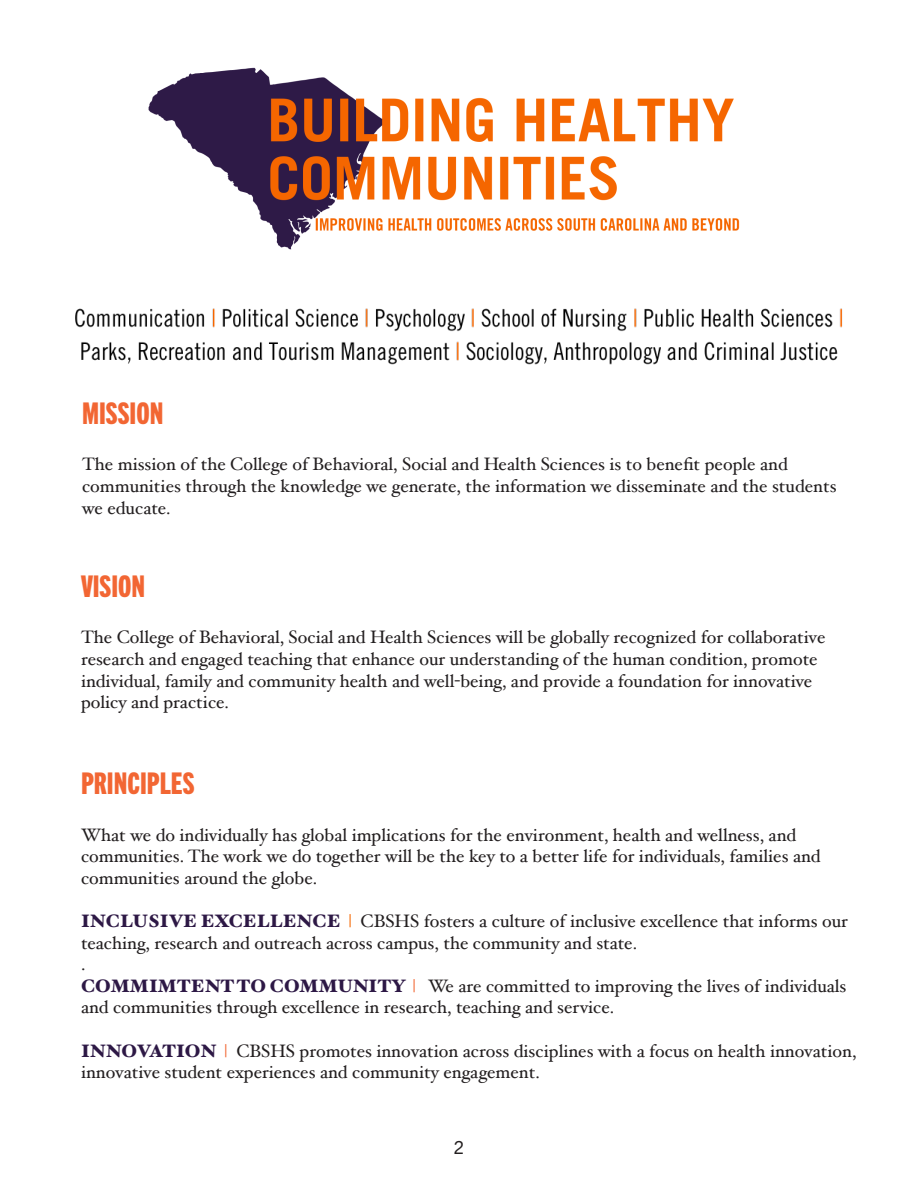
<style>
.page{position:relative;width:918px;height:1188px;background:#fff}
.page>*{position:absolute;margin:0;border:0;box-sizing:border-box;transform-origin:0 0}
.t1{font:30px "Trade Gothic Next LT Pro Hv Cm";color:#f26633}
.t2{font:18px/21.6px "Hoefler Text";color:#231f20}
.t3{font:18px "Trade Gothic Next LT Pro";color:#231f20}
.s1{font-weight:900;color:#2d1845}
.s2{color:#f56600}
.s3{color:#f26633}
</style>
<div class="page">
<img style="left:148px;top:67px;width:592px;height:183px">
<img style="left:75px;top:308px;width:768px;height:57px">
<p class="t1" style="left:82px;top:393px;width:83px">MISSION</p>
<p class="t2" style="left:82px;top:453px;width:756px">The mission of the College of Behavioral, Social and Health Sciences is to benefit people and communities through the knowledge we generate, the information we disseminate and the students we educate.</p>
<p class="t1" style="left:81px;top:566px;width:66px">VISION</p>
<p class="t2" style="left:81px;top:626px;width:746px">The College of Behavioral, Social and Health Sciences will be globally recognized for collaborative research and engaged teaching that enhance our understanding of the human condition, promote individual, family and community health and well-being, and provide a foundation for innovative policy and practice.</p>
<p class="t1" style="left:81px;top:763px;width:115px">PRINCIPLES</p>
<p class="t2" style="left:81px;top:824px;width:741px">What we do individually has global implications for the environment, health and wellness, and communities. The work we do together will be the key to a better life for individuals, families and communities around the globe.</p>
<p class="t2" style="left:81px;top:910px;width:768px"><span class="s1">INCLUSIVE EXCELLENCE</span> <span class="s2">|</span> CBSHS fosters a culture of inclusive excellence that informs our teaching, research and outreach across campus, the community and state.</p>
<p class="t2" style="left:81px;top:953px;width:6px">.</p>
<p class="t2" style="left:81px;top:975px;width:767px"><span class="s1">COMMIMTENT TO COMMUNITY</span> <span class="s3">|</span> We are committed to improving the lives of individuals and communities through excellence in research, teaching and service.</p>
<p class="t2" style="left:81px;top:1040px;width:777px"><span class="s1">INNOVATION</span> <span class="s3">|</span> CBSHS promotes innovation across disciplines with a focus on health innovation, innovative student experiences and community engagement.</p>
<p class="t3" style="left:454px;top:1135px;width:12px">2</p>
</div>
